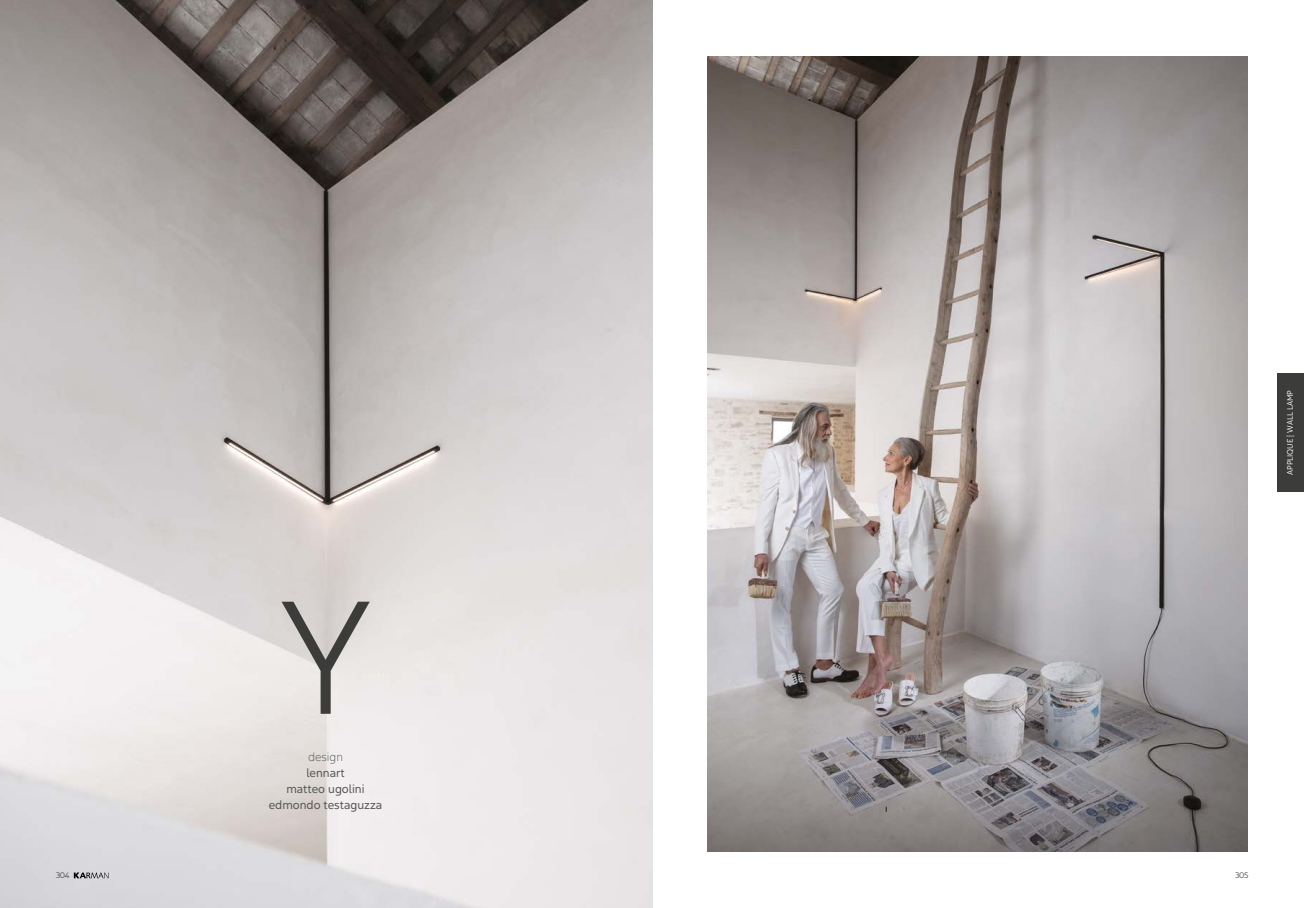
<style>
.page{position:relative;width:1304px;height:908px;background:#fff}
.page>*{position:absolute;margin:0;border:0;box-sizing:border-box;transform-origin:0 0}
.t1{font:160px "Yorkten Nor Lig";color:#3c3c3b}
.t2{font:12px/16px "Yorkten Nor Reg";color:#575756;text-align:center}
.t3{font:12px "Yorkten Nor Thi";color:#575756}
.t4{font:8px "Yorkten Nor Boo";color:#fff}
.t5{font:8px "Yorkten Nor Lig";letter-spacing:-.06em;color:#3c3c3b}
</style>
<div class="page">
<div style="left:1277px;top:373px;width:27px;height:119px;background:#3c3c3b"></div>
<img style="left:0;top:0;width:653px;height:907px">
<svg style="left:74px;top:872px;width:35px;height:5px"></svg>
<img style="left:707px;top:57px;width:540px;height:793px">
<p class="t5" style="left:56px;top:870px;width:15px">304</p>
<h1 class="t1" style="left:277px;top:558px;width:99px">Y</h1>
<p class="t3" style="left:308px;top:748px;width:36px">design</p>
<p class="t2" style="left:269px;top:764px;width:115px">lennart<br>matteo ugolini edmondo testaguzza</p>
<p class="t4" style="left:1285px;top:475px;width:86px;rotate:-90deg">APPLIQUE | WALL LAMP</p>
<p class="t5" style="left:1235px;top:870px;width:15px">305</p>
</div>
